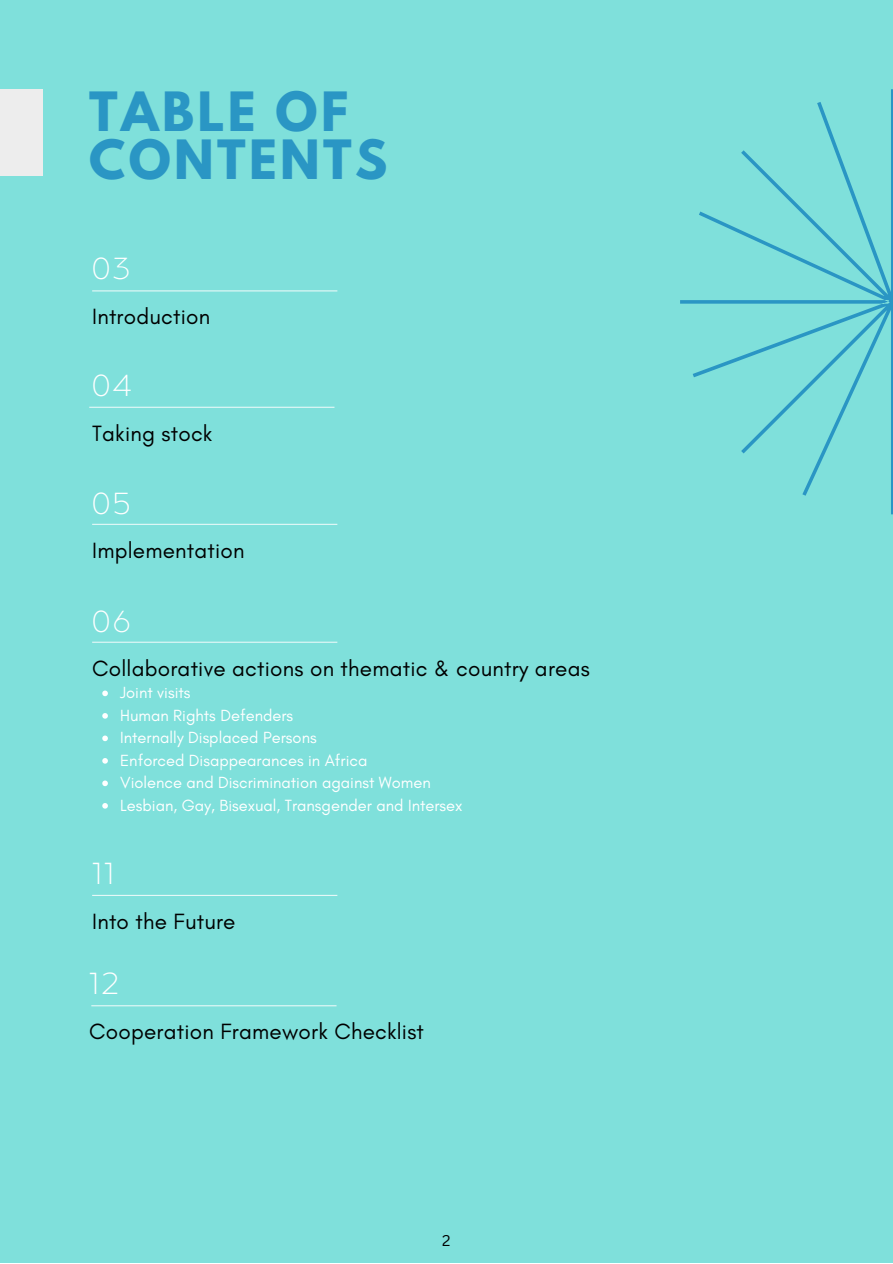
<style>
.page{position:relative;width:893px;height:1264px;background:#fff}
.page>*{position:absolute;margin:0;border:0;box-sizing:border-box;transform-origin:0 0}
.t1{font:700 48px/48.3px "League Spartan";letter-spacing:.07em;color:#2a96c4}
.t2{font:200 30.3px "Balgin";letter-spacing:.08em;color:#fff}
.t3{font:22.5px "Glacial Indifference";letter-spacing:.01em;color:#000}
.t4{font:16.5px/22.5px "Glacial Indifference";color:#fff}
.t5{font:15.15px "Canva Sans";color:#000}
</style>
<div class="page">
<div style="left:0;top:0;width:892px;height:1262px;background:#7fe0db"></div>
<svg style="left:680px;top:89px;width:212px;height:425px"></svg>
<hr style="left:92px;top:290px;width:245px;height:1px;background:#fff">
<hr style="left:89px;top:407px;width:245px;height:1px;background:#fff">
<div style="left:0;top:89px;width:43px;height:87px;background:#ededed"></div>
<hr style="left:92px;top:524px;width:245px;height:1px;background:#fff">
<hr style="left:92px;top:641px;width:245px;height:1px;background:#fff">
<svg style="left:102px;top:690px;width:6px;height:6px"></svg>
<svg style="left:102px;top:713px;width:6px;height:5px"></svg>
<svg style="left:102px;top:735px;width:6px;height:6px"></svg>
<svg style="left:102px;top:758px;width:6px;height:5px"></svg>
<svg style="left:102px;top:780px;width:6px;height:6px"></svg>
<svg style="left:102px;top:803px;width:6px;height:5px"></svg>
<hr style="left:92px;top:894px;width:245px;height:1px;background:#fff">
<hr style="left:91px;top:1005px;width:245px;height:1px;background:#fff">
<h1 class="t1" style="left:89px;top:93px;width:300px">TABLE OF<br>CONTENTS</h1>
<h2 class="t2" style="left:92px;top:256px;width:40px">03</h2>
<h3 class="t3" style="left:92px;top:303px;width:119px">Introduction</h3>
<h2 class="t2" style="left:92px;top:373px;width:41px">04</h2>
<h3 class="t3" style="left:92px;top:419px;width:122px">Taking stock</h3>
<h2 class="t2" style="left:92px;top:491px;width:40px">05</h2>
<h3 class="t3" style="left:92px;top:536px;width:154px">Implementation</h3>
<h2 class="t2" style="left:92px;top:609px;width:40px">06</h2>
<h3 class="t3" style="left:92px;top:654px;width:499px">Collaborative actions on thematic &amp; country areas</h3>
<p class="t4" style="left:120px;top:681px;width:344px">Joint visits<br>Human Rights Defenders<br>Internally Displaced Persons<br>Enforced Disappearances in Africa<br>Violence and Discrimination against Women<br>Lesbian, Gay, Bisexual, Transgender and Intersex</p>
<h2 class="t2" style="left:92px;top:861px;width:23px">11</h2>
<h3 class="t3" style="left:92px;top:907px;width:145px">Into the Future</h3>
<h2 class="t2" style="left:89px;top:971px;width:32px">12</h2>
<h3 class="t3" style="left:89px;top:1018px;width:336px">Cooperation Framework Checklist</h3>
<p class="t5" style="left:442px;top:1230px;width:10px">2</p>
</div>
